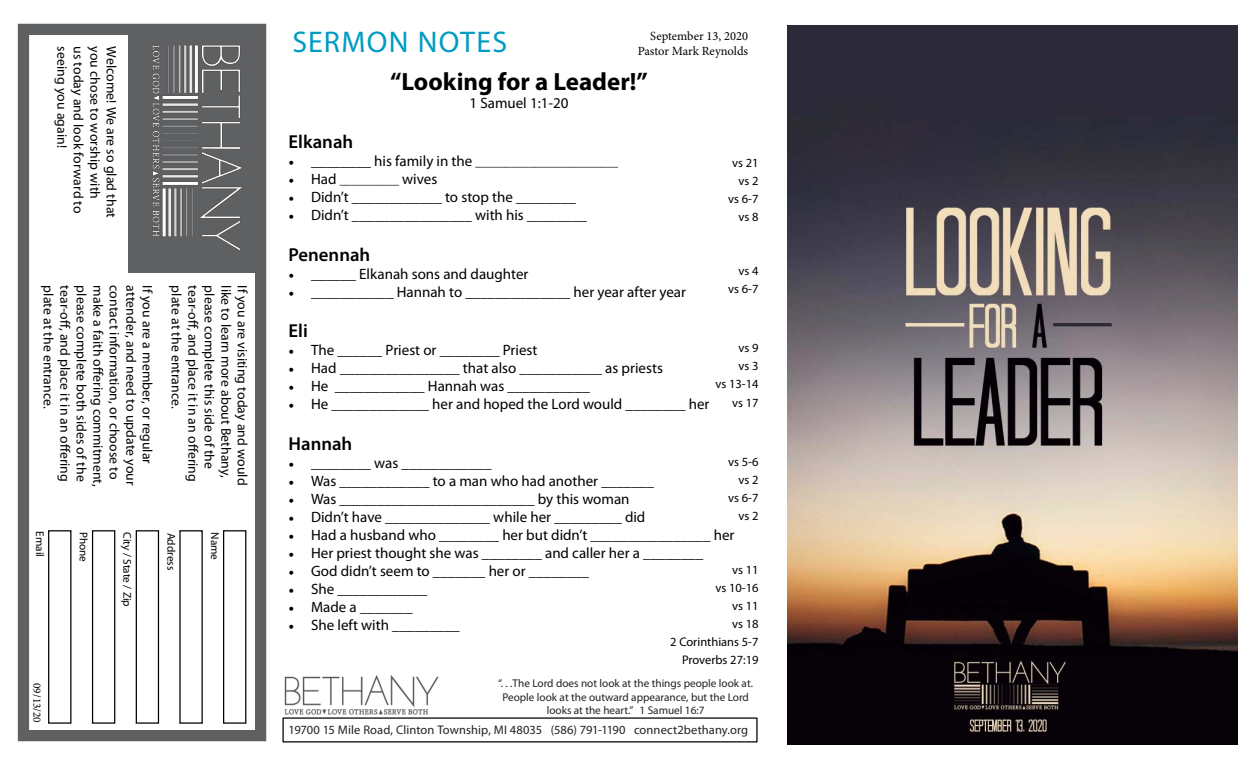
<style>
.page{position:relative;width:1260px;height:765px;background:#fff}
.page>*{position:absolute;margin:0;border:0;box-sizing:border-box;transform-origin:0 0}
.t1{font:30px "Myriad Pro";letter-spacing:.045em;color:#009bc2}
.t2{font:700 25px "Myriad Pro";color:#000}
.t3{font:600 18.75px "Myriad Pro";color:#000}
.t4{font:15px "Myriad Pro";color:#000}
.t5{font:13.75px "Myriad Pro";letter-spacing:.005em;color:#000}
.t6{font:12.5px/18px "Myriad Pro";letter-spacing:-.005em;color:#000;text-align:right}
.t7{font:12.5px "Myriad Pro";letter-spacing:.005em;color:#222223}
.t8{font:12.5px/15px "Minion Pro";letter-spacing:-.005em;color:#000;text-align:right}
.t9{font:600 11.88px "Myriad Pro";color:#000}
.t10{font:11.25px/13.5px "Myriad Pro";color:#222223;text-align:center}
.t11{font:11.25px "Myriad Pro";color:#000}
.t12{font:11.25px "Minion Pro";color:#000}
.s1{font-family:"Minion Pro";font-weight:400;font-size:15px}
.s2{font-weight:400;font-size:15px}
.s3{font-family:"Minion Pro"}
</style>
<div class="page">
<img style="left:284px;top:675px;width:155px;height:40px">
<div style="left:18px;top:24px;width:248px;height:717px;border:11px solid #5f6062"></div>
<div style="left:128px;top:32px;width:130px;height:241px;background:#5f6062"></div>
<div style="left:223px;top:530px;width:23px;height:194px;border:1px solid #000"></div>
<div style="left:92px;top:530px;width:23px;height:194px;border:1px solid #000"></div>
<div style="left:136px;top:530px;width:23px;height:194px;border:1px solid #000"></div>
<div style="left:48px;top:530px;width:23px;height:194px;border:1px solid #000"></div>
<img style="left:152px;top:45px;width:90px;height:205px">
<img style="left:788px;top:26px;width:450px;height:719px">
<p class="t5" style="left:71px;top:46px;width:103px;rotate:90deg">seeing you again!</p>
<p class="t5" style="left:87px;top:46px;width:169px;rotate:90deg">us today and look forward to</p>
<p class="t5" style="left:104px;top:46px;width:154px;rotate:90deg">you chose to worship with</p>
<p class="t5" style="left:120px;top:46px;width:173px;rotate:90deg">Welcome! We are so glad that</p>
<p class="t5" style="left:57px;top:285px;width:125px;rotate:90deg">plate at the entrance.</p>
<p class="t5" style="left:74px;top:285px;width:198px;rotate:90deg">tear-off, and place it in an offering</p>
<p class="t5" style="left:90px;top:285px;width:198px;rotate:90deg">please complete both sides of the</p>
<p class="t5" style="left:107px;top:285px;width:203px;rotate:90deg">make a faith offering commitment,</p>
<p class="t5" style="left:123px;top:285px;width:196px;rotate:90deg">contact information, or choose to</p>
<p class="t5" style="left:140px;top:285px;width:202px;rotate:90deg">attender, and need to update your</p>
<p class="t5" style="left:156px;top:285px;width:180px;rotate:90deg">If you are a member, or regular</p>
<p class="t5" style="left:185px;top:285px;width:125px;rotate:90deg">plate at the entrance.</p>
<p class="t5" style="left:202px;top:285px;width:198px;rotate:90deg">tear-off, and place it in an offering</p>
<p class="t5" style="left:218px;top:285px;width:185px;rotate:90deg">please complete this side of the</p>
<p class="t5" style="left:235px;top:285px;width:194px;rotate:90deg">like to learn more about Bethany,</p>
<p class="t5" style="left:251px;top:285px;width:201px;rotate:90deg">If you are visiting today and would</p>
<p class="t11" style="left:47px;top:531px;width:27px;rotate:90deg">Email</p>
<p class="t11" style="left:90px;top:532px;width:32px;rotate:90deg">Phone</p>
<p class="t11" style="left:134px;top:532px;width:76px;rotate:90deg">City / State / Zip</p>
<p class="t11" style="left:178px;top:533px;width:39px;rotate:90deg">Address</p>
<p class="t11" style="left:222px;top:532px;width:29px;rotate:90deg">Name</p>
<p class="t12" style="left:45px;top:683px;width:41px;rotate:90deg">09/13/20</p>
<h1 class="t1" style="left:292px;top:24px;width:216px">SERMON NOTES</h1>
<p class="t8" style="left:638px;top:28px;width:112px">September 13, 2020<br>Pastor Mark Reynolds</p>
<h2 class="t2" style="left:390px;top:65px;width:259px">“Looking for a Leader!”</h2>
<p class="t4" style="left:469px;top:94px;width:101px">1 Samuel 1:1-20</p>
<p class="t3" style="left:289px;top:130px;width:66px">Elkanah</p>
<p class="t9" style="left:289px;top:155px;width:331px"><span class="s1">•</span> <span class="s2">________ his family in the</span> ________________________</p>
<p class="t9" style="left:289px;top:173px;width:150px"><span class="s1">•</span> <span class="s2">Had</span> __________ <span class="s2">wives</span></p>
<p class="t4" style="left:289px;top:188px;width:289px"><span class="s3">•</span> Didn’t ____________ to stop the ________</p>
<p class="t4" style="left:289px;top:206px;width:300px"><span class="s3">•</span> Didn’t ________________ with his ________</p>
<p class="t3" style="left:289px;top:243px;width:83px">Penennah</p>
<p class="t4" style="left:289px;top:265px;width:241px"><span class="s3">•</span> ______ Elkanah sons and daughter</p>
<p class="t4" style="left:289px;top:283px;width:399px"><span class="s3">•</span> ___________ Hannah to ______________ her year after year</p>
<p class="t3" style="left:289px;top:319px;width:21px">Eli</p>
<p class="t4" style="left:289px;top:341px;width:250px"><span class="s3">•</span> The ______ Priest or ________ Priest</p>
<p class="t4" style="left:289px;top:359px;width:376px"><span class="s3">•</span> Had ________________ that also ___________ as priests</p>
<p class="t4" style="left:289px;top:377px;width:303px"><span class="s3">•</span> He ____________ Hannah was ___________</p>
<p class="t4" style="left:289px;top:395px;width:423px"><span class="s3">•</span> He _____________ her and hoped the Lord would ________ her</p>
<p class="t3" style="left:289px;top:432px;width:65px">Hannah</p>
<p class="t4" style="left:289px;top:454px;width:205px"><span class="s3">•</span> ________ was ____________</p>
<p class="t4" style="left:289px;top:472px;width:367px"><span class="s3">•</span> Was ____________ to a man who had another _______</p>
<p class="t4" style="left:289px;top:490px;width:343px"><span class="s3">•</span> Was __________________________ by this woman</p>
<p class="t4" style="left:289px;top:508px;width:358px"><span class="s3">•</span> Didn’t have ______________ while her _________ did</p>
<p class="t4" style="left:289px;top:526px;width:447px"><span class="s3">•</span> Had a husband who ________ her but didn’t ________________ her</p>
<p class="t4" style="left:289px;top:544px;width:416px"><span class="s3">•</span> Her priest thought she was ________ and caller her a ________</p>
<p class="t4" style="left:289px;top:562px;width:302px"><span class="s3">•</span> God didn’t seem to _______ her or ________</p>
<p class="t4" style="left:289px;top:580px;width:140px"><span class="s3">•</span> She ____________</p>
<p class="t4" style="left:289px;top:598px;width:125px"><span class="s3">•</span> Made a _______</p>
<p class="t4" style="left:289px;top:616px;width:173px"><span class="s3">•</span> She left with _________</p>
<p class="t6" style="left:728px;top:154px;width:32px">vs 21 vs 2 vs 6-7 vs 8</p>
<p class="t6" style="left:728px;top:262px;width:32px">vs 4 vs 6-7</p>
<p class="t6" style="left:715px;top:338px;width:45px;line-height:18.5px">vs 9<br>vs 3<br>vs 13-14 vs 17</p>
<p class="t6" style="left:728px;top:452px;width:32px">vs 5-6 vs 2 vs 6-7 vs 2</p>
<p class="t6" style="left:670px;top:560px;width:90px">vs 11<br>vs 10-16<br>vs 11<br>vs 18<br>2 Corinthians 5-7<br>Proverbs 27:19</p>
<p class="t10" style="left:498px;top:676px;width:256px">“. . .The Lord does not look at the things people look at.<br>People look at the outward appearance, but the Lord looks at the heart.” 1 Samuel 16:7</p>
<p class="t7" style="left:289px;top:722px;width:461px">19700 15 Mile Road, Clinton Township, MI 48035 (586) 791-1190 connect2bethany.org</p>
</div>
